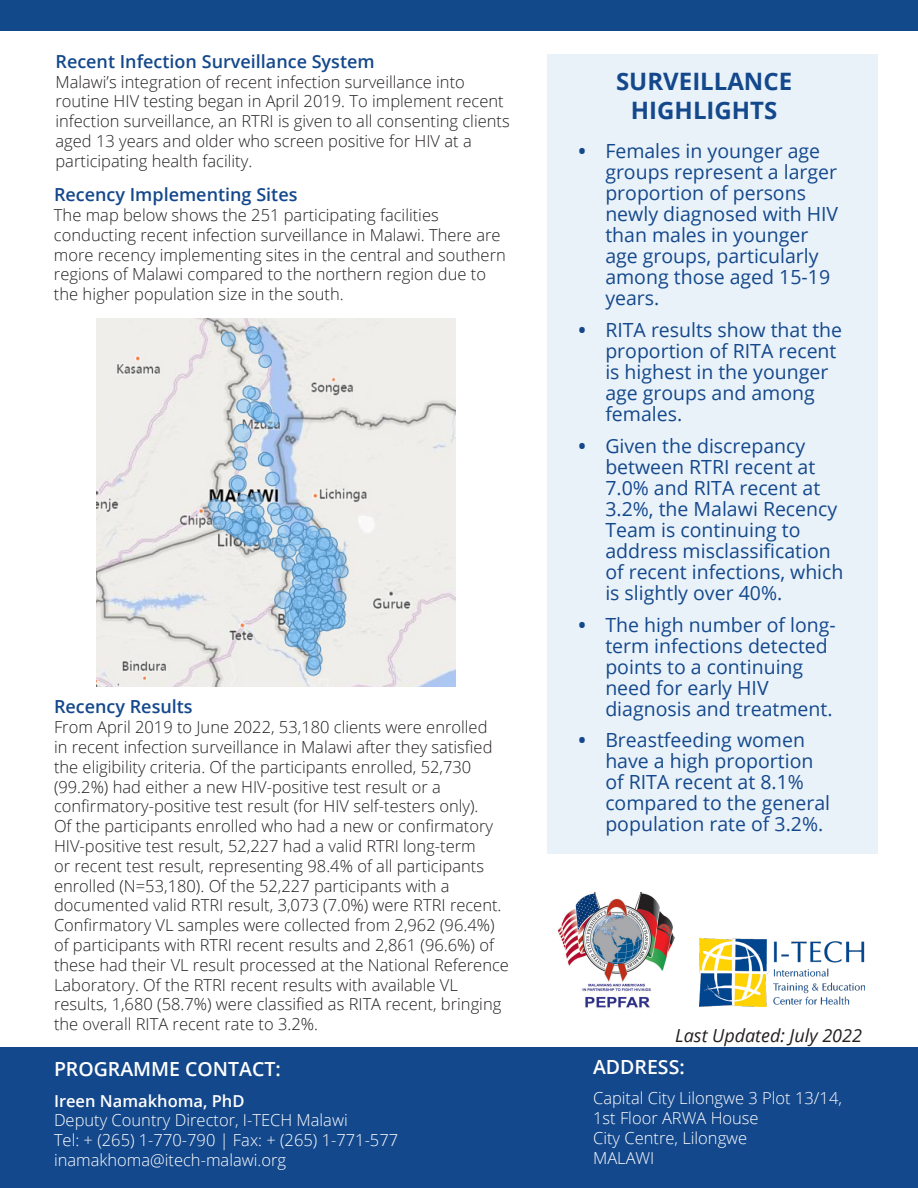
<style>
.page{position:relative;width:918px;height:1188px;background:#fff}
.page>*{position:absolute;margin:0;border:0;box-sizing:border-box;transform-origin:0 0}
.t1{font:700 24px/28.8px "Open Sans";color:#14488c;text-align:center}
.t2{font:19.5px/21px "Open Sans";color:#14488c}
.t3{font:600 19.5px "Open Sans";color:#fff}
.t4{font:600 18px "Open Sans";color:#14488c}
.t5{font:italic 18px "Open Sans";color:#231f20}
.t6{font:300 16.5px/19.8px "Open Sans";color:#231f20}
.t7{font:300 16.5px/19.8px "Open Sans";color:#fff}
.t8{font:600 16.5px "Open Sans";color:#fff}
.s1{font-weight:700}
</style>
<div class="page">
<div style="left:547px;top:54px;width:331px;height:799px;background:#eaf2f9"></div>
<img style="left:699px;top:938px;width:165px;height:69px">
<img style="left:97px;top:319px;width:358px;height:368px">
<div style="left:0;top:1048px;width:918px;height:140px;background:#14488c"></div>
<div style="left:0;top:0;width:918px;height:30px;background:#12498b"></div>
<img style="left:559px;top:893px;width:116px;height:116px">
<p class="t4" style="left:56px;top:49px;width:321px">Recent Infection Surveillance System</p>
<p class="t6" style="left:56px;top:71px;width:456px">Malawi’s integration of recent infection surveillance into routine HIV testing began in April 2019. To implement recent infection surveillance, an RTRI is given to all consenting clients aged 13 years and older who screen positive for HIV at a participating health facility.</p>
<h1 class="t1" style="left:616px;top:67px;width:178px">SURVEILLANCE<br>HIGHLIGHTS</h1>
<p class="t2" style="left:605px;top:140px;width:234px;text-indent:-27px"><span class="s1">•</span> Females in younger age groups represent a larger proportion of persons newly diagnosed with HIV than males in younger age groups, particularly among those aged 15-19 years.</p>
<p class="t2" style="left:605px;top:319px;width:238px;text-indent:-27px"><span class="s1">•</span> RITA results show that the proportion of RITA recent is highest in the younger age groups and among females.</p>
<p class="t2" style="left:605px;top:435px;width:240px;text-indent:-27px"><span class="s1">•</span> Given the discrepancy between RTRI recent at<br>7.0% and RITA recent at<br>3.2%, the Malawi Recency<br>Team is continuing to address misclassification of recent infections, which is slightly over 40%.</p>
<p class="t2" style="left:605px;top:613px;width:232px;text-indent:-27px"><span class="s1">•</span> The high number of long&shy;term infections detected points to a continuing need for early HIV diagnosis and treatment.</p>
<p class="t2" style="left:605px;top:729px;width:226px;text-indent:-27px"><span class="s1">•</span> Breastfeeding women have a high proportion of RITA recent at 8.1% compared to the general population rate of 3.2%.</p>
<p class="t4" style="left:54px;top:182px;width:245px">Recency Implementing Sites</p>
<p class="t6" style="left:54px;top:205px;width:453px">The map below shows the 251 participating facilities conducting recent infection surveillance in Malawi. There are more recency implementing sites in the central and southern regions of Malawi compared to the northern region due to the higher population size in the south.</p>
<p class="t4" style="left:54px;top:695px;width:140px">Recency Results</p>
<p class="t6" style="left:54px;top:717px;width:456px">From April 2019 to June 2022, 53,180 clients were enrolled<br>in recent infection surveillance in Malawi after they satisfied the eligibility criteria. Of the participants enrolled, 52,730 (99.2%) had either a new HIV-positive test result or a confirmatory-positive test result (for HIV self-testers only).<br>Of the participants enrolled who had a new or confirmatory HIV-positive test result, 52,227 had a valid RTRI long-term<br>or recent test result, representing 98.4% of all participants enrolled (N=53,180). Of the 52,227 participants with a documented valid RTRI result, 3,073 (7.0%) were RTRI recent.<br>Confirmatory VL samples were collected from 2,962 (96.4%) of participants with RTRI recent results and 2,861 (96.6%) of these had their VL result processed at the National Reference Laboratory. Of the RTRI recent results with available VL results, 1,680 (58.7%) were classified as RITA recent, bringing the overall RITA recent rate to 3.2%.</p>
<p class="t5" style="left:675px;top:1023px;width:188px">Last Updated: July 2022</p>
<p class="t3" style="left:54px;top:1055px;width:228px">PROGRAMME CONTACT:</p>
<p class="t8" style="left:54px;top:1089px;width:192px">Ireen Namakhoma, PhD</p>
<p class="t7" style="left:54px;top:1110px;width:346px">Deputy Country Director, I-TECH Malawi<br>Tel: + (265) 1-770-790 | Fax: + (265) 1-771-577 inamakhoma@itech-malawi.org</p>
<p class="t3" style="left:593px;top:1054px;width:93px">ADDRESS:</p>
<p class="t7" style="left:593px;top:1088px;width:250px">Capital City Lilongwe 3 Plot 13/14,<br>1st Floor ARWA House<br>City Centre, Lilongwe<br>MALAWI</p>
</div>
